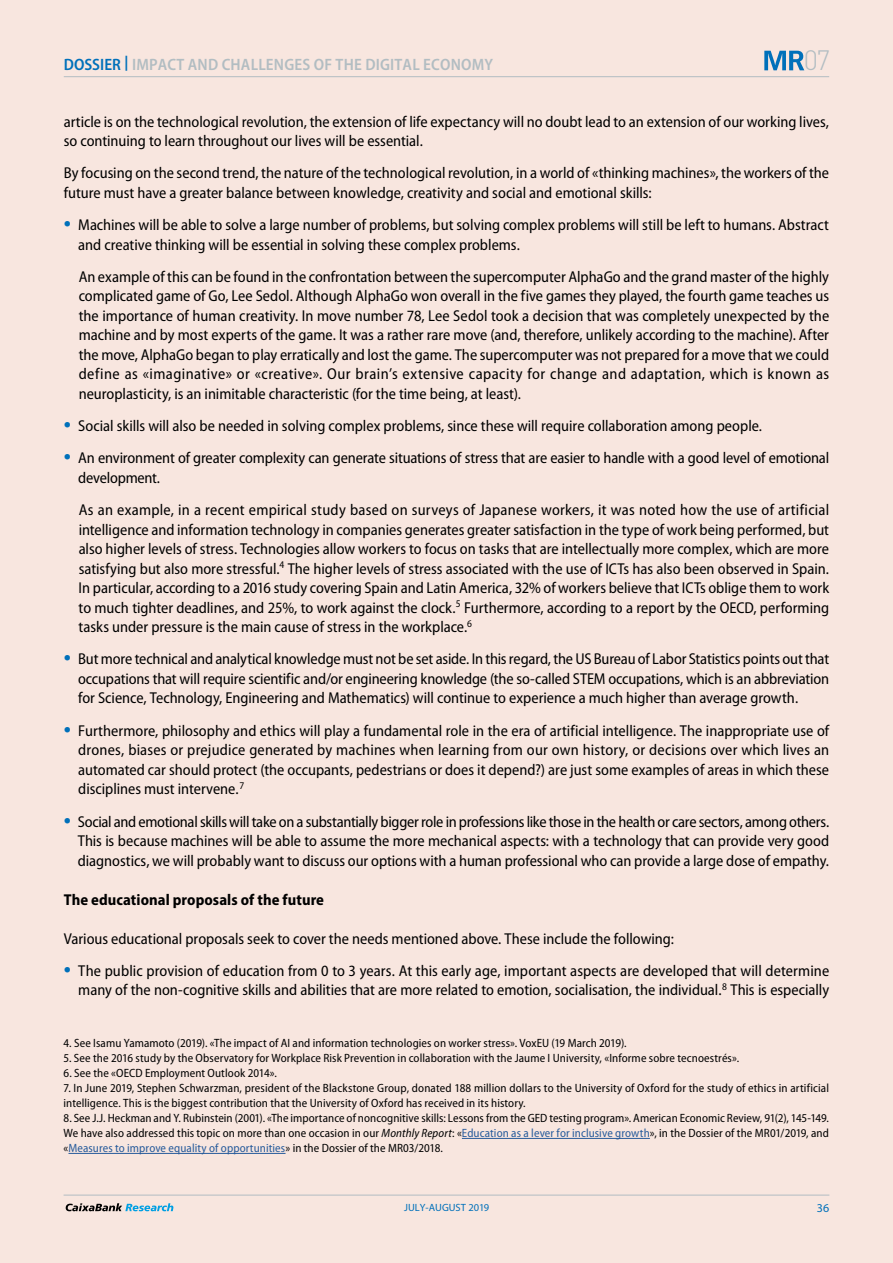
<style>
.page{position:relative;width:893px;height:1263px;background:#fff}
.page>*{position:absolute;margin:0;border:0;box-sizing:border-box;transform-origin:0 0}
.t1{font:300 27.6px "DIN Pro";color:#b2bdc2}
.t2{font:600 semi-condensed 16.5px "Myriad Pro";letter-spacing:.01em;color:#b2bdc2}
.t3{font:semi-condensed 15.75px/19.5px "Myriad Pro";color:#000;text-align:justify}
.t4{font:700 semi-condensed 15.75px "Myriad Pro";letter-spacing:.005em;color:#000}
.t5{font:semi-condensed 12px/15px "Myriad Pro";letter-spacing:.01em;color:#000}
.t6{font:12px "Myriad Pro";color:#0070ba}
.t7{font:10.5px "Myriad Pro";color:#0070ba}
.s1{color:#0070ba}
.s2{font-weight:600;font-size:24px;color:#0070ba}
.s3{font-style:italic}
.s4{color:#275b9b}
</style>
<div class="page">
<div style="left:0;top:0;width:892px;height:1263px;background:#f8e6df"></div>
<hr style="left:64px;top:76px;width:765px;height:1px;background:#b2bdc2">
<hr style="left:64px;top:1195px;width:765px;height:1px;background:#b2bdc2">
<svg style="left:66px;top:1203px;width:107px;height:8px"></svg>
<svg style="left:764px;top:51px;width:40px;height:19px"></svg>
<hr style="left:462px;top:1138px;width:188px;height:1px;background:#275b9b">
<hr style="left:68px;top:1153px;width:218px;height:1px;background:#275b9b">
<p class="t2" style="left:64px;top:54px;width:431px"><span class="s1">DOSSIER</span> <sup>|</sup> IMPACT AND CHALLENGES OF THE DIGITAL ECONOMY</p>
<h1 class="t1" style="left:804px;top:42px;width:28px">07</h1>
<p class="t3" style="left:64px;top:112px;width:767px">article is on the technological revolution, the extension of life expectancy will no doubt lead to an extension of our working lives, so continuing to learn throughout our lives will be essential.</p>
<p class="t3" style="left:64px;top:164px;width:767px">By focusing on the second trend, the nature of the technological revolution, in a world of «thinking machines», the workers of the future must have a greater balance between knowledge, creativity and social and emotional skills:</p>
<p class="t3" style="left:78px;top:215px;width:752px;text-indent:-15px"><span class="s2">•</span> Machines will be able to solve a large number of problems, but solving complex problems will still be left to humans. Abstract and creative thinking will be essential in solving these complex problems.</p>
<p class="t3" style="left:79px;top:267px;width:752px">An example of this can be found in the confrontation between the supercomputer AlphaGo and the grand master of the highly complicated game of Go, Lee Sedol. Although AlphaGo won overall in the five games they played, the fourth game teaches us the importance of human creativity. In move number 78, Lee Sedol took a decision that was completely unexpected by the machine and by most experts of the game. It was a rather rare move (and, therefore, unlikely according to the machine). After the move, AlphaGo began to play erratically and lost the game. The supercomputer was not prepared for a move that we could define as «imaginative» or «creative». Our brain’s extensive capacity for change and adaptation, which is known as neuroplasticity, is an inimitable characteristic (for the time being, at least).</p>
<p class="t3" style="left:64px;top:416px;width:700px"><span class="s2">•</span> Social skills will also be needed in solving complex problems, since these will require collaboration among people.</p>
<p class="t3" style="left:78px;top:449px;width:752px;text-indent:-15px"><span class="s2">•</span> An environment of greater complexity can generate situations of stress that are easier to handle with a good level of emotional development.</p>
<p class="t3" style="left:79px;top:500px;width:752px">As an example, in a recent empirical study based on surveys of Japanese workers, it was noted how the use of artificial intelligence and information technology in companies generates greater satisfaction in the type of work being performed, but also higher levels of stress. Technologies allow workers to focus on tasks that are intellectually more complex, which are more satisfying but also more stressful.<sup>4</sup> The higher levels of stress associated with the use of ICTs has also been observed in Spain.<br>In particular, according to a 2016 study covering Spain and Latin America, 32% of workers believe that ICTs oblige them to work to much tighter deadlines, and 25%, to work against the clock.<sup>5</sup> Furthermore, according to a report by the OECD, performing tasks under pressure is the main cause of stress in the workplace.<sup>6</sup></p>
<p class="t3" style="left:78px;top:650px;width:753px;text-indent:-14px"><span class="s2">•</span> But more technical and analytical knowledge must not be set aside. In this regard, the US Bureau of Labor Statistics points out that occupations that will require scientific and/or engineering knowledge (the so-called STEM occupations, which is an abbreviation for Science, Technology, Engineering and Mathematics) will continue to experience a much higher than average growth.</p>
<p class="t3" style="left:78px;top:721px;width:752px;text-indent:-15px"><span class="s2">•</span> Furthermore, philosophy and ethics will play a fundamental role in the era of artificial intelligence. The inappropriate use of drones, biases or prejudice generated by machines when learning from our own history, or decisions over which lives an automated car should protect (the occupants, pedestrians or does it depend?) are just some examples of areas in which these disciplines must intervene.<sup>7</sup></p>
<p class="t3" style="left:78px;top:812px;width:753px;text-indent:-14px"><span class="s2">•</span> Social and emotional skills will take on a substantially bigger role in professions like those in the health or care sectors, among others.<br>This is because machines will be able to assume the more mechanical aspects: with a technology that can provide very good diagnostics, we will probably want to discuss our options with a human professional who can provide a large dose of empathy.</p>
<p class="t4" style="left:64px;top:889px;width:262px">The educational proposals of the future</p>
<p class="t3" style="left:64px;top:929px;width:612px">Various educational proposals seek to cover the needs mentioned above. These include the following:</p>
<p class="t3" style="left:64px;top:961px;width:767px;text-align:right"><span class="s2">•</span> The public provision of education from 0 to 3 years. At this early age, important aspects are developed that will determine many of the non-cognitive skills and abilities that are more related to emotion, socialisation, the individual.<sup>8</sup> This is especially</p>
<p class="t5" style="left:64px;top:1036px;width:565px">4. See Isamu Yamamoto (2019). «The impact of AI and information technologies on worker stress». VoxEU (19 March 2019).</p>
<p class="t5" style="left:64px;top:1051px;width:677px">5. See the 2016 study by the Observatory for Workplace Risk Prevention in collaboration with the Jaume I University, «Informe sobre tecnoestrés».</p>
<p class="t5" style="left:64px;top:1066px;width:215px">6. See the «OECD Employment Outlook 2014».</p>
<p class="t5" style="left:64px;top:1081px;width:767px">7. In June 2019, Stephen Schwarzman, president of the Blackstone Group, donated 188 million dollars to the University of Oxford for the study of ethics in artificial intelligence. This is the biggest contribution that the University of Oxford has received in its history.</p>
<p class="t5" style="left:64px;top:1111px;width:767px;text-align:justify">8. See J.J. Heckman and Y. Rubinstein (2001). «The importance of noncognitive skills: Lessons from the GED testing program». American Economic Review, 91(2), 145-149.<br>We have also addressed this topic on more than one occasion in our <span class="s3">Monthly Report</span>: «<span class="s4">Education as a lever for inclusive growth</span>», in the Dossier of the MR01/2019, and «<span class="s4">Measures to improve equality of opportunities</span>» in the Dossier of the MR03/2018.</p>
<p class="t7" style="left:404px;top:1201px;width:86px">JULY-AUGUST 2019</p>
<p class="t6" style="left:817px;top:1201px;width:14px">36</p>
</div>
